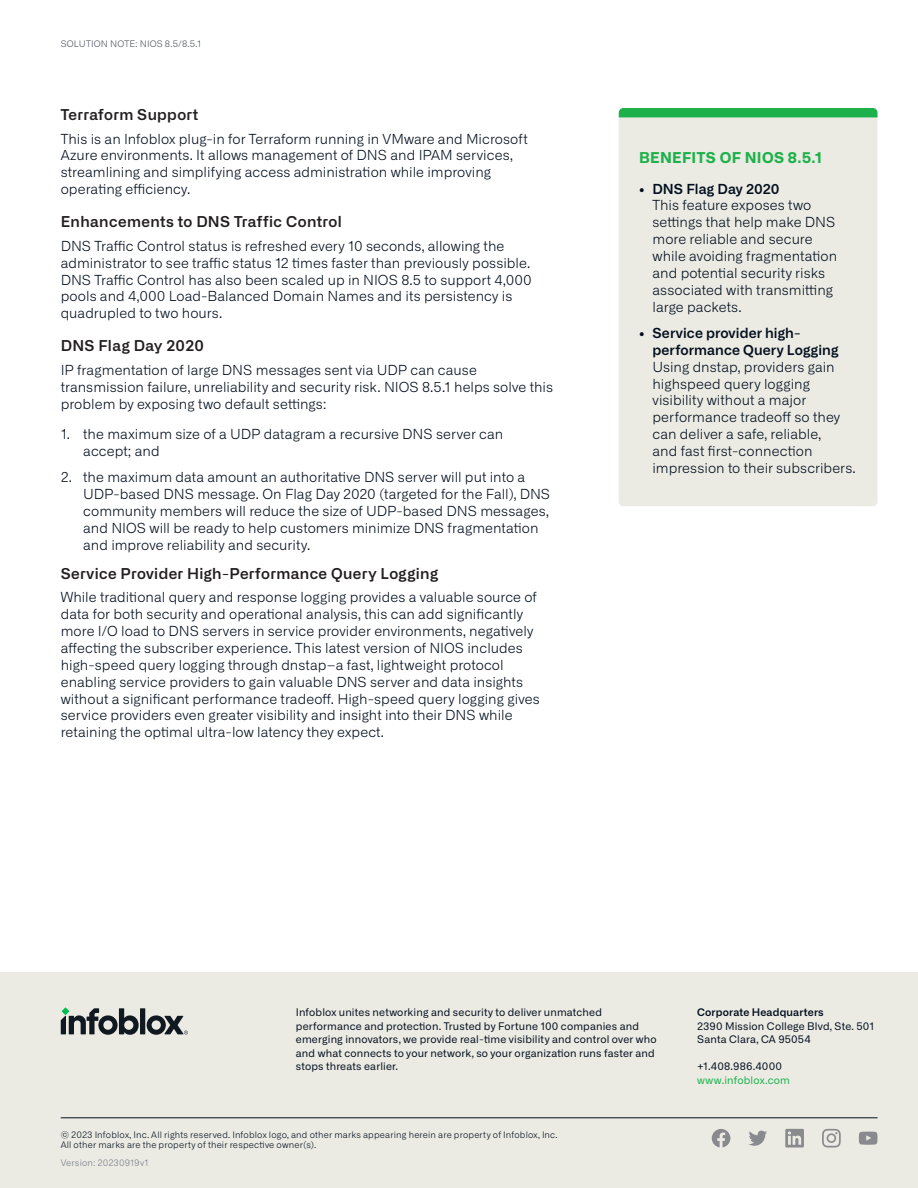
<style>
.page{position:relative;width:918px;height:1188px;background:#fff}
.page>*{position:absolute;margin:0;border:0;box-sizing:border-box;transform-origin:0 0}
.Heading_level_2{font:600 15px "Alliance No.2";letter-spacing:.025em;color:#231f20}
.Side-bar-header-level-1{font:700 15px "Alliance No.2";letter-spacing:.02em;color:#1eb14b}
.body_text{font:300 13.8px/16.8px "Alliance No.1";letter-spacing:.005em;color:#030f1e}
.t1{font:10.5px/13.5px "Alliance No.1";letter-spacing:.015em;color:#030f1e}
.t2{font:600 10.5px "Alliance No.1";letter-spacing:.015em;color:#030f1e}
.t3{font:10.5px "Alliance No.1";letter-spacing:.015em;color:#1eb14b}
.t4{font:300 9px/9.8px "Alliance No.1";letter-spacing:.02em;color:#030f1e}
.t5{font:300 9px "Alliance No.1";letter-spacing:.015em;color:#4d515e}
.t6{font:300 9px "Alliance No.1";letter-spacing:.015em;color:#797b86}
.s1{font-weight:600}
</style>
<div class="page">
<div style="left:0;top:972px;width:918px;height:216px;background:#ebebe4"></div>
<div style="left:140px;top:1008px;width:5px;height:26px;background:#101820"></div>
<svg style="left:147px;top:1015px;width:41px;height:20px"></svg>
<svg style="left:61px;top:1008px;width:78px;height:27px"></svg>
<svg style="left:822px;top:1129px;width:19px;height:18px"></svg>
<svg style="left:859px;top:1132px;width:19px;height:13px"></svg>
<svg style="left:749px;top:1131px;width:18px;height:15px"></svg>
<svg style="left:785px;top:1129px;width:19px;height:19px"></svg>
<svg style="left:712px;top:1129px;width:18px;height:18px"></svg>
<hr style="left:61px;top:1118px;width:817px;height:1px;background:#030f1e">
<div style="left:619px;top:108px;width:258px;height:398px;background:#ebebe4;border-radius:5px"></div>
<div style="left:619px;top:108px;width:259px;height:9px;background:#1eb14b"></div>
<p class="t5" style="left:61px;top:39px;width:142px">SOLUTION NOTE: NIOS 8.5/8.5.1</p>
<p class="Heading_level_2" style="left:61px;top:105px;width:139px">Terraform Support</p>
<p class="body_text" style="left:61px;top:130px;width:469px">This is an Infoblox plug-in for Terraform running in VMware and Microsoft Azure environments. It allows management of DNS and IPAM services, streamlining and simplifying access administration while improving operating efficiency.</p>
<p class="Heading_level_2" style="left:61px;top:212px;width:283px">Enhancements to DNS Traffic Control</p>
<p class="body_text" style="left:61px;top:237px;width:473px">DNS Traffic Control status is refreshed every 10 seconds, allowing the administrator to see traffic status 12 times faster than previously possible.<br>DNS Traffic Control has also been scaled up in NIOS 8.5 to support 4,000 pools and 4,000 Load-Balanced Domain Names and its persistency is quadrupled to two hours.</p>
<p class="Heading_level_2" style="left:61px;top:336px;width:145px">DNS Flag Day 2020</p>
<p class="body_text" style="left:61px;top:362px;width:494px">IP fragmentation of large DNS messages sent via UDP can cause transmission failure, unreliability and security risk. NIOS 8.5.1 helps solve this problem by exposing two default settings:</p>
<p class="body_text" style="left:83px;top:426px;width:422px;text-indent:-22px">1. the maximum size of a UDP datagram a recursive DNS server can accept; and</p>
<p class="body_text" style="left:83px;top:469px;width:469px;text-indent:-22px">2. the maximum data amount an authoritative DNS server will put into a UDP-based DNS message. On Flag Day 2020 (targeted for the Fall), DNS community members will reduce the size of UDP-based DNS messages, and NIOS will be ready to help customers minimize DNS fragmentation and improve reliability and security.</p>
<p class="Heading_level_2" style="left:61px;top:564px;width:379px">Service Provider High-Performance Query Logging</p>
<p class="body_text" style="left:61px;top:589px;width:481px">While traditional query and response logging provides a valuable source of data for both security and operational analysis, this can add significantly more I/O load to DNS servers in service provider environments, negatively affecting the subscriber experience. This latest version of NIOS includes high-speed query logging through dnstap–a fast, lightweight protocol enabling service providers to gain valuable DNS server and data insights without a significant performance tradeoff. High-speed query logging gives service providers even greater visibility and insight into their DNS while retaining the optimal ultra-low latency they expect.</p>
<p class="Side-bar-header-level-1" style="left:639px;top:148px;width:184px">BENEFITS OF NIOS 8.5.1</p>
<p class="body_text" style="left:652px;top:180px;width:186px;text-indent:-14px"><span class="s1">• DNS Flag Day 2020<br></span>This feature exposes two settings that help make DNS more reliable and secure while avoiding fragmentation and potential security risks associated with transmitting large packets.</p>
<p class="body_text" style="left:652px;top:325px;width:205px;text-indent:-14px"><span class="s1">• Service provider high&shy;performance Query Logging<br></span>Using dnstap, providers gain highspeed query logging visibility without a major performance tradeoff so they can deliver a safe, reliable,<br>and fast first-connection impression to their subscribers.</p>
<p class="t1" style="left:296px;top:1006px;width:362px">Infoblox unites networking and security to deliver unmatched performance and protection. Trusted by Fortune 100 companies and emerging innovators, we provide real-time visibility and control over who and what connects to your network, so your organization runs faster and stops threats earlier.</p>
<p class="t2" style="left:697px;top:1006px;width:128px">Corporate Headquarters</p>
<p class="t1" style="left:697px;top:1019px;width:179px">2390 Mission College Blvd, Ste. 501<br>Santa Clara, CA 95054</p>
<p class="t1" style="left:697px;top:1059px;width:86px">+1.408.986.4000</p>
<p class="t3" style="left:697px;top:1073px;width:94px">www.infoblox.com</p>
<p class="t4" style="left:61px;top:1130px;width:499px">© 2023 Infoblox, Inc. All rights reserved. Infoblox logo, and other marks appearing herein are property of Infoblox, Inc.<br>All other marks are the property of their respective owner(s).</p>
<p class="t6" style="left:61px;top:1158px;width:89px">Version: 20230919v1</p>
</div>
